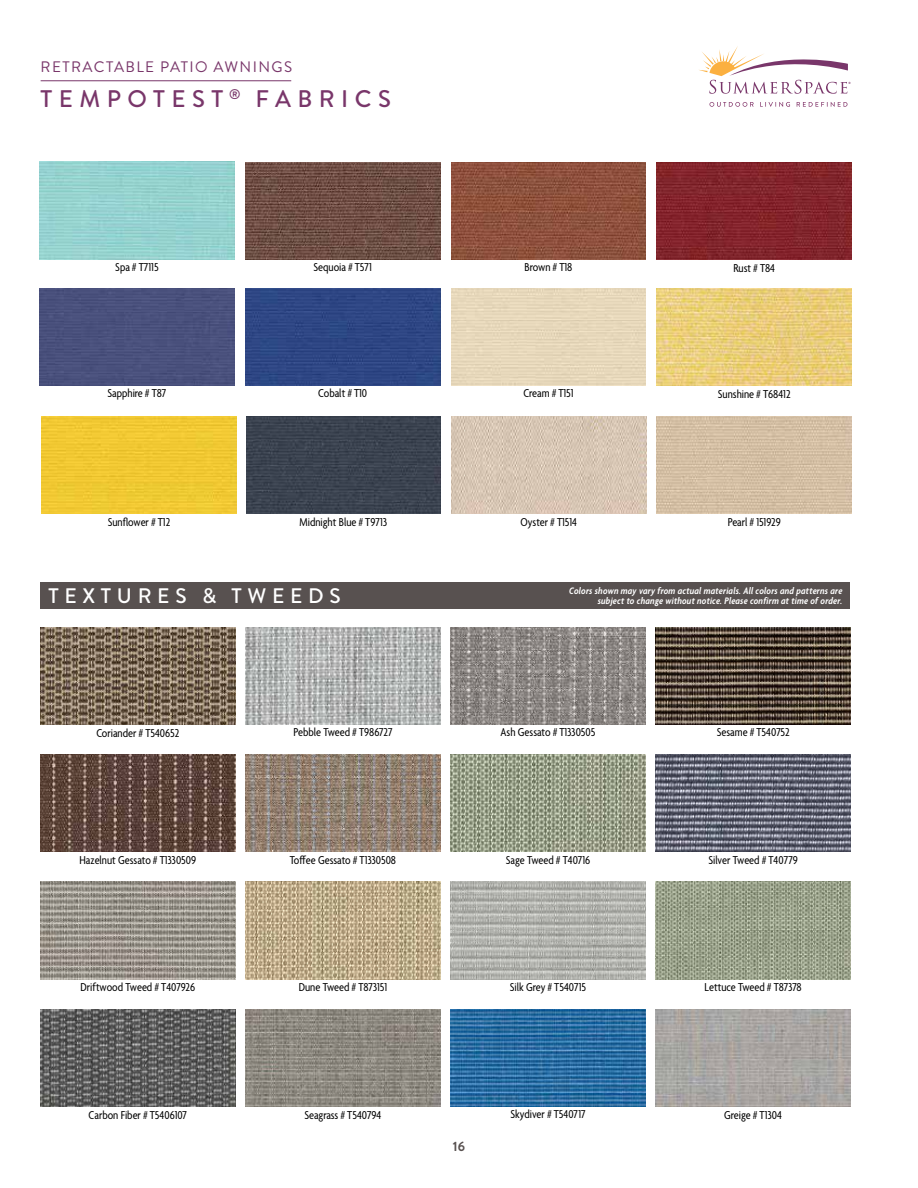
<style>
.page{position:relative;width:918px;height:1188px;background:#fff}
.page>*{position:absolute;margin:0;border:0;box-sizing:border-box;transform-origin:0 0}
.t1{font:500 24px "Brandon Grotesque";letter-spacing:.27em;color:#79366a}
.t2{font:500 21px "Brandon Grotesque";letter-spacing:.27em;color:#fff}
.t3{font:15.15px "Brandon Grotesque";letter-spacing:.09em;color:#79366a}
.t4{font:700 13.5px "Brandon Grotesque";color:#585150}
.t5{font:condensed 12.45px "Agenda";color:#000}
.t6{font:italic 600 condensed 10.2px/10.2px "Agenda";letter-spacing:.02em;color:#fff;text-align:right}
</style>
<div class="page">
<svg style="left:699px;top:46px;width:152px;height:48px"></svg>
<svg style="left:709px;top:102px;width:45px;height:5px"></svg>
<svg style="left:760px;top:102px;width:30px;height:5px"></svg>
<svg style="left:797px;top:102px;width:51px;height:5px"></svg>
<hr style="left:41px;top:80px;width:250px;height:1px;background:#79366a">
<img style="left:41px;top:627px;width:194px;height:98px">
<img style="left:41px;top:755px;width:194px;height:97px">
<img style="left:657px;top:162px;width:195px;height:97px">
<img style="left:657px;top:288px;width:195px;height:98px">
<img style="left:246px;top:417px;width:195px;height:97px">
<img style="left:656px;top:755px;width:194px;height:97px">
<img style="left:41px;top:1009px;width:194px;height:97px">
<img style="left:656px;top:627px;width:194px;height:98px">
<img style="left:451px;top:162px;width:195px;height:97px">
<img style="left:451px;top:755px;width:194px;height:97px">
<img style="left:451px;top:288px;width:195px;height:98px">
<img style="left:451px;top:627px;width:194px;height:98px">
<img style="left:245px;top:162px;width:195px;height:97px">
<img style="left:246px;top:755px;width:194px;height:97px">
<div style="left:245px;top:288px;width:195px;height:98px;background:#2e4784"></div>
<img style="left:246px;top:882px;width:194px;height:97px">
<img style="left:246px;top:627px;width:194px;height:98px">
<div style="left:40px;top:288px;width:194px;height:98px;background:#4a517d"></div>
<img style="left:42px;top:417px;width:194px;height:97px">
<img style="left:452px;top:417px;width:194px;height:97px">
<img style="left:657px;top:417px;width:195px;height:97px">
<img style="left:41px;top:882px;width:194px;height:97px">
<div style="left:41px;top:582px;width:809px;height:26px;background:#585150"></div>
<img style="left:656px;top:882px;width:194px;height:97px">
<img style="left:451px;top:1009px;width:194px;height:97px">
<img style="left:451px;top:882px;width:194px;height:97px">
<img style="left:246px;top:1009px;width:194px;height:97px">
<img style="left:656px;top:1009px;width:194px;height:97px">
<p class="t3" style="left:41px;top:57px;width:253px">RETRACTABLE PATIO AWNINGS</p>
<h1 class="t1" style="left:41px;top:83px;width:352px">TEMPOTEST <sup>®</sup> FABRICS</h1>
<p class="t5" style="left:115px;top:260px;width:45px">Spa # T7115</p>
<p class="t5" style="left:314px;top:260px;width:60px">Sequoia # T571</p>
<p class="t5" style="left:525px;top:260px;width:49px">Brown # T18</p>
<p class="t5" style="left:733px;top:261px;width:43px">Rust # T84</p>
<p class="t5" style="left:108px;top:387px;width:60px">Sapphire # T87</p>
<p class="t5" style="left:318px;top:387px;width:50px">Cobalt # T10</p>
<p class="t5" style="left:523px;top:387px;width:52px">Cream # T151</p>
<p class="t5" style="left:718px;top:388px;width:74px">Sunshine # T68412</p>
<p class="t5" style="left:108px;top:515px;width:64px">Sunflower # T12</p>
<p class="t5" style="left:521px;top:515px;width:58px">Oyster # T1514</p>
<p class="t5" style="left:728px;top:515px;width:55px">Pearl # 151929</p>
<p class="t5" style="left:300px;top:516px;width:89px">Midnight Blue # T9713</p>
<h2 class="t2" style="left:48px;top:581px;width:294px">TEXTURES &amp; TWEEDS</h2>
<p class="t6" style="left:569px;top:586px;width:275px">Colors shown may vary from actual materials. All colors and patterns are subject to change without notice. Please confirm at time of order.</p>
<p class="t5" style="left:96px;top:726px;width:84px">Coriander # T540652</p>
<p class="t5" style="left:293px;top:726px;width:101px">Pebble Tweed # T986727</p>
<p class="t5" style="left:501px;top:726px;width:96px">Ash Gessato # T1330505</p>
<p class="t5" style="left:717px;top:726px;width:74px">Sesame # T540752</p>
<p class="t5" style="left:79px;top:854px;width:118px">Hazelnut Gessato # T1330509</p>
<p class="t5" style="left:290px;top:853px;width:108px">Toffee Gessato # T1330508</p>
<p class="t5" style="left:506px;top:853px;width:86px">Sage Tweed # T40716</p>
<p class="t5" style="left:709px;top:854px;width:91px">Silver Tweed # T40779</p>
<p class="t5" style="left:81px;top:980px;width:116px">Driftwood Tweed # T407926</p>
<p class="t5" style="left:299px;top:980px;width:90px">Dune Tweed # T873151</p>
<p class="t5" style="left:510px;top:980px;width:78px">Silk Grey # T540715</p>
<p class="t5" style="left:705px;top:980px;width:99px">Lettuce Tweed # T87378</p>
<p class="t5" style="left:89px;top:1108px;width:100px">Carbon Fiber # T5406107</p>
<p class="t5" style="left:511px;top:1107px;width:76px">Skydiver # T540717</p>
<p class="t5" style="left:305px;top:1108px;width:78px">Seagrass # T540794</p>
<p class="t5" style="left:724px;top:1108px;width:59px">Greige # T1304</p>
<p class="t4" style="left:453px;top:1137px;width:14px">16</p>
</div>
